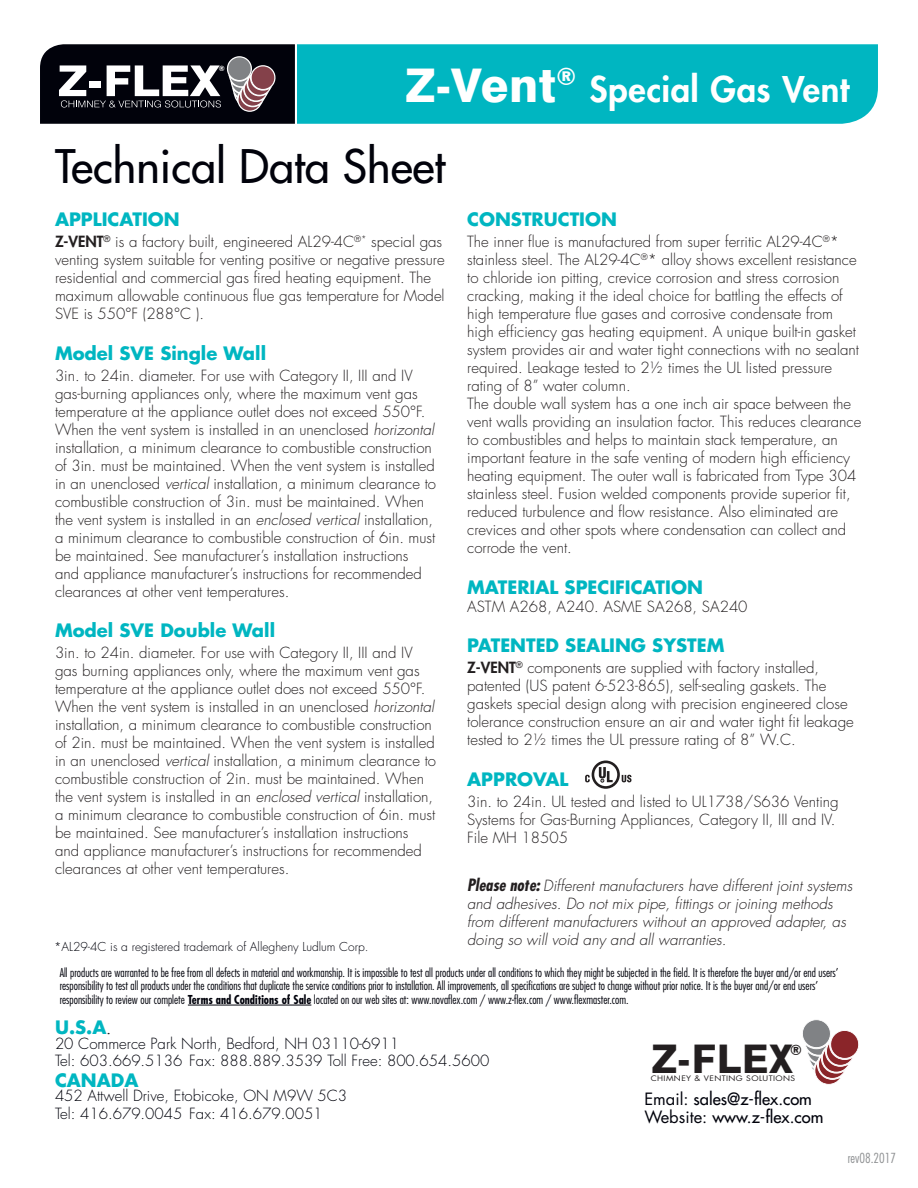
<style>
.page{position:relative;width:918px;height:1188px;background:#fff}
.page>*{position:absolute;margin:0;border:0;box-sizing:border-box;transform-origin:0 0}
.t1{font:800 46.5px "Swiss 721 BT";color:#fff}
.t2{font:500 45px "Futura Std";color:#01020b}
.t3{font:800 39.45px "Swiss 721 BT";color:#231f20}
.t4{font:800 34.5px "Futura Std";letter-spacing:.01em;color:#fff}
.t5{font:700 18px "Futura Std";color:#00b6c1}
.t6{font:500 16.5px/18px "Futura Std";color:#01020b}
.t7{font:300 15px/18px "Futura Std";color:#231f20}
.t8{font:italic 300 15px/18px "Futura Std";color:#231f20}
.t9{font:300 15px/17.2px "Futura Std";color:#01020b}
.t10{font:800 13.95px "Swiss 721 BT";color:#231f20}
.t11{font:300 condensed 13.5px "Futura Std";color:#8e9092}
.t12{font:300 condensed 12px/13.5px "Futura Std";color:#01020b}
.t13{font:300 12px "Futura Std";color:#01020b}
.t14{font:7.35px "Futura Std";letter-spacing:.05em;color:#231f20;scale:1.14 1}
.t15{font:800 7.2px "Swiss 721 BT";color:#fff}
.s1{font-weight:800}
.s2{font-style:italic}
.s3{font-weight:700;font-stretch:condensed;font-size:16.5px}
.s4{font-weight:700}
.s5{font-family:"Times New Roman";font-weight:400;color:#231f20}
.s6{font-weight:400}
</style>
<div class="page">
<svg style="left:802px;top:1020px;width:57px;height:65px"></svg>
<svg style="left:585px;top:761px;width:47px;height:28px"></svg>
<div style="left:297px;top:44px;width:581px;height:80px;background:#00b6c1"></div>
<div style="left:404px;top:65px;width:454px;height:38px;background:#00b6c1"></div>
<svg style="left:40px;top:44px;width:255px;height:80px;background:#36343b"></svg>
<hr style="left:188px;top:1005px;width:123px;height:1px;background:#01020b">
<p class="t15" style="left:219px;top:64px;width:8px">®</p>
<h1 class="t1" style="left:405px;top:57px;width:173px">Z-Vent<sup>®</sup></h1>
<h3 class="t4" style="left:589px;top:67px;width:261px">Special Gas Vent</h3>
<h2 class="t2" style="left:55px;top:138px;width:392px">Technical Data Sheet</h2>
<p class="t5" style="left:55px;top:208px;width:126px">APPLICATION</p>
<p class="t7" style="left:55px;top:233px;width:391px"><span class="s1">Z-VENT</span><sup>®</sup> is a factory built, engineered AL29-4C<sup>®*</sup> special gas venting system suitable for venting positive or negative pressure residential and commercial gas fired heating equipment. The maximum allowable continuous flue gas temperature for Model SVE is 550°F (288°C ).</p>
<p class="t5" style="left:55px;top:341px;width:213px">Model SVE Single Wall</p>
<p class="t7" style="left:55px;top:367px;width:383px">3in. to 24in. diameter. For use with Category II, III and IV gas-burning appliances only, where the maximum vent gas temperature at the appliance outlet does not exceed 550°F.<br>When the vent system is installed in an unenclosed <span class="s2">horizontal </span>installation, a minimum clearance to combustible construction of 3in. must be maintained. When the vent system is installed in an unenclosed <span class="s2">vertical</span> installation, a minimum clearance to combustible construction of 3in. must be maintained. When the vent system is installed in an <span class="s2">enclosed vertical</span> installation, a minimum clearance to combustible construction of 6in. must be maintained. See manufacturer’s installation instructions and appliance manufacturer’s instructions for recommended clearances at other vent temperatures.</p>
<p class="t5" style="left:55px;top:619px;width:222px">Model SVE Double Wall</p>
<p class="t7" style="left:55px;top:644px;width:383px">3in. to 24in. diameter. For use with Category II, III and IV gas burning appliances only, where the maximum vent gas temperature at the appliance outlet does not exceed 550°F.<br>When the vent system is installed in an unenclosed <span class="s2">horizontal </span>installation, a minimum clearance to combustible construction of 2in. must be maintained. When the vent system is installed in an unenclosed <span class="s2">vertical</span> installation, a minimum clearance to combustible construction of 2in. must be maintained. When the vent system is installed in an <span class="s2">enclosed vertical</span> installation, a minimum clearance to combustible construction of 6in. must be maintained. See manufacturer’s installation instructions and appliance manufacturer’s instructions for recommended clearances at other vent temperatures.</p>
<p class="t5" style="left:467px;top:208px;width:151px">CONSTRUCTION</p>
<p class="t7" style="left:467px;top:233px;width:396px">The inner flue is manufactured from super ferritic AL29-4C<sup>®</sup>* stainless steel. The AL29-4C<sup>®</sup>* alloy shows excellent resistance to chloride ion pitting, crevice corrosion and stress corrosion cracking, making it the ideal choice for battling the effects of high temperature flue gases and corrosive condensate from high efficiency gas heating equipment. A unique built-in gasket system provides air and water tight connections with no sealant required. Leakage tested to 2½ times the UL listed pressure rating of 8” water column.<br>The double wall system has a one inch air space between the vent walls providing an insulation factor. This reduces clearance to combustibles and helps to maintain stack temperature, an important feature in the safe venting of modern high efficiency heating equipment. The outer wall is fabricated from Type 304 stainless steel. Fusion welded components provide superior fit, reduced turbulence and flow resistance. Also eliminated are crevices and other spots where condensation can collect and corrode the vent.</p>
<p class="t5" style="left:467px;top:575px;width:237px">MATERIAL SPECIFICATION</p>
<p class="t7" style="left:467px;top:598px;width:282px">ASTM A268, A240. ASME SA268, SA240</p>
<p class="t5" style="left:467px;top:634px;width:259px">PATENTED SEALING SYSTEM</p>
<p class="t7" style="left:467px;top:659px;width:388px"><span class="s1">Z-VENT</span><sup>®</sup> components are supplied with factory installed, patented (US patent 6-523-865), self-sealing gaskets. The gaskets special design along with precision engineered close tolerance construction ensure an air and water tight fit leakage tested to 2½ times the UL pressure rating of 8” W.C.</p>
<p class="t5" style="left:467px;top:767px;width:103px">APPROVAL</p>
<p class="t7" style="left:467px;top:793px;width:373px">3in. to 24in. UL tested and listed to UL1738/S636 Venting<br>Systems for Gas-Burning Appliances, Category II, III and IV.<br>File MH 18505</p>
<p class="t8" style="left:467px;top:877px;width:387px"><span class="s3">Please note:</span> Different manufacturers have different joint systems and adhesives. Do not mix pipe, fittings or joining methods from different manufacturers without an approved adapter, as doing so will void any and all warranties.</p>
<p class="t13" style="left:54px;top:939px;width:316px">*AL29-4C is a registered trademark of Allegheny Ludlum Corp.</p>
<p class="t12" style="left:60px;top:966px;width:780px">All products are warranted to be free from all defects in material and workmanship. It is impossible to test all products under all conditions to which they might be subjected in the field. It is therefore the buyer and/or end users’ responsibility to test all products under the conditions that duplicate the service conditions prior to installation. All improvements, all specifications are subject to change without prior notice. It is the buyer and/or end users’ responsibility to review our complete <span class="s4">Terms and Conditions of Sale</span> located on our web sites at: www.novaflex.com / www.z-flex.com / www.flexmaster.com.</p>
<p class="t5" style="left:55px;top:1015px;width:57px">U.S.A<span class="s5">.</span></p>
<p class="t9" style="left:55px;top:1035px;width:436px">20 Commerce Park North, Bedford, NH 03110-6911<br>Tel: 603.669.5136 Fax: 888.889.3539 Toll Free: 800.654.5600</p>
<p class="t5" style="left:55px;top:1068px;width:85px">CANADA</p>
<p class="t9" style="left:55px;top:1088px;width:294px">452 Attwell Drive, Etobicoke, ON M9W 5C3<br>Tel: 416.679.0045 Fax: 416.679.0051</p>
<h3 class="t3" style="left:652px;top:1035px;width:143px">Z-FLEX</h3>
<p class="t10" style="left:790px;top:1042px;width:13px">®</p>
<p class="t14" style="left:651px;top:1073px;width:128px">CHIMNEY &amp; VENTING SOLUTIONS</p>
<p class="t6" style="left:644px;top:1090px;width:180px"><span class="s6">Email:</span> sales@z-flex.com<br><span class="s6">Website:</span> www.z-flex.com</p>
<p class="t11" style="left:848px;top:1151px;width:50px">rev08.2017</p>
</div>
